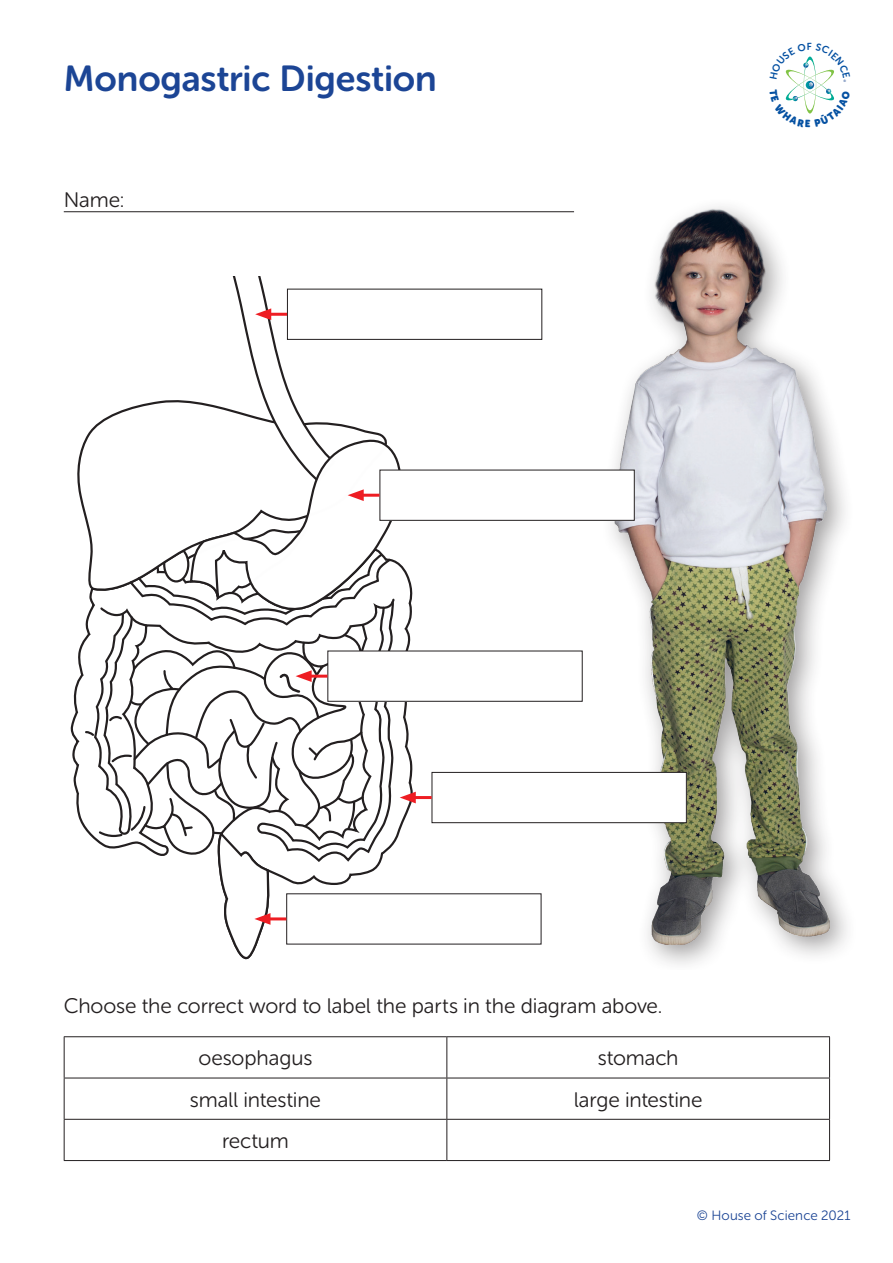
<style>
.page{position:relative;width:893px;height:1263px;background:#fff}
.page>*{position:absolute;margin:0;border:0;box-sizing:border-box;transform-origin:0 0}
.t1{font:36px "Museo Sans Rounded 700";letter-spacing:-.005em;color:#1c4595}
.t2{font:21px "Museo Sans Rounded 300";letter-spacing:-.005em;color:#231f20}
.t3{font:13.5px "Museo Sans Rounded 300";letter-spacing:.005em;color:#1c4595}
.t4{font:3.3px "Museo Sans Rounded 500";color:#1c4690}
</style>
<div class="page">
<div style="left:598px;top:192px;width:258px;height:777px;background:#231f20;opacity:.45"></div>
<img style="left:614px;top:208px;width:215px;height:736px">
<svg style="left:70px;top:639px;width:347px;height:306px"></svg>
<hr style="left:64px;top:211px;width:510px;height:1px;background:#231f20">
<hr style="left:64px;top:1036px;width:383px;height:1px;background:#231f20">
<hr style="left:64px;top:1037px;width:1px;height:41px;background:#231f20">
<hr style="left:447px;top:1036px;width:383px;height:1px;background:#231f20">
<hr style="left:446px;top:1037px;width:1px;height:41px;background:#231f20">
<hr style="left:829px;top:1037px;width:1px;height:41px;background:#231f20">
<hr style="left:64px;top:1078px;width:383px;height:1px;background:#231f20">
<hr style="left:64px;top:1078px;width:1px;height:41px;background:#231f20">
<hr style="left:447px;top:1078px;width:383px;height:1px;background:#231f20">
<hr style="left:446px;top:1078px;width:1px;height:41px;background:#231f20">
<hr style="left:829px;top:1078px;width:1px;height:41px;background:#231f20">
<hr style="left:64px;top:1119px;width:383px;height:1px;background:#231f20">
<hr style="left:64px;top:1120px;width:1px;height:40px;background:#231f20">
<hr style="left:447px;top:1119px;width:383px;height:1px;background:#231f20">
<hr style="left:446px;top:1120px;width:1px;height:40px;background:#231f20">
<hr style="left:829px;top:1120px;width:1px;height:40px;background:#231f20">
<hr style="left:64px;top:1160px;width:383px;height:1px;background:#231f20">
<hr style="left:447px;top:1160px;width:383px;height:1px;background:#231f20">
<div style="left:287px;top:289px;width:255px;height:51px;border:1px solid #231f20"></div>
<div style="left:380px;top:470px;width:254px;height:50px;background:#fff"></div>
<div style="left:380px;top:470px;width:255px;height:51px;border:1px solid #231f20"></div>
<div style="left:328px;top:651px;width:254px;height:50px;background:#fff"></div>
<div style="left:327px;top:651px;width:256px;height:51px;border:1px solid #231f20"></div>
<div style="left:432px;top:772px;width:254px;height:51px;background:#fff"></div>
<div style="left:432px;top:772px;width:255px;height:51px;border:1px solid #231f20"></div>
<hr style="left:410px;top:796px;width:22px;height:3px;background:#ee1d23">
<div style="left:287px;top:894px;width:254px;height:50px;background:#fff"></div>
<svg style="left:84px;top:276px;width:332px;height:683px"></svg>
<svg style="left:785px;top:56px;width:49px;height:58px"></svg>
<h1 class="t1" style="left:64px;top:58px;width:374px">Monogastric Digestion</h1>
<p class="t2" style="left:64px;top:189px;width:62px">Name:</p>
<p class="t4" style="left:844px;top:80px;width:4px">®</p>
<p class="t2" style="left:64px;top:995px;width:600px">Choose the correct word to label the parts in the diagram above.</p>
<p class="t2" style="left:199px;top:1047px;width:115px">oesophagus</p>
<p class="t2" style="left:598px;top:1047px;width:82px">stomach</p>
<p class="t2" style="left:190px;top:1088px;width:133px">small intestine</p>
<p class="t2" style="left:574px;top:1088px;width:130px">large intestine</p>
<p class="t2" style="left:222px;top:1129px;width:68px">rectum</p>
<p class="t3" style="left:697px;top:1208px;width:155px">© House of Science 2021</p>
</div>
